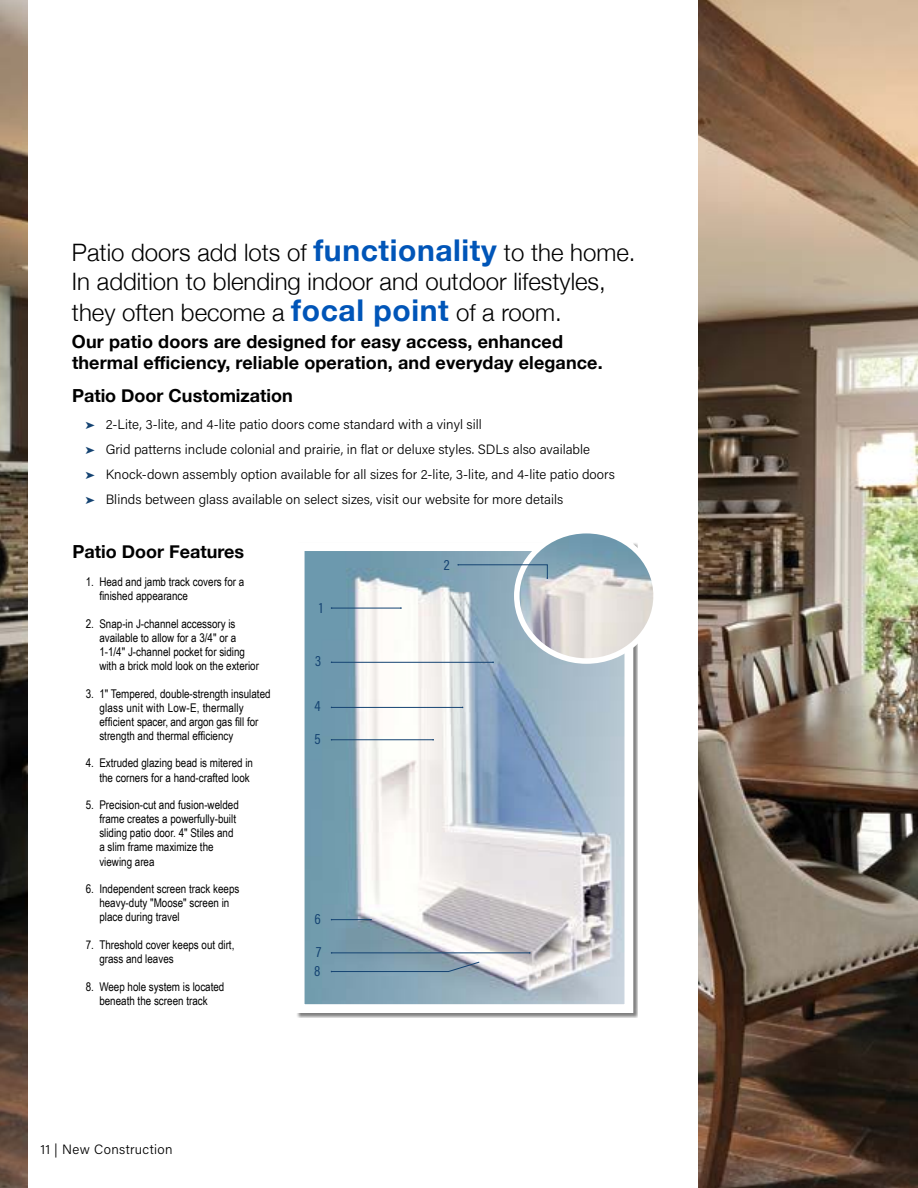
<style>
.page{position:relative;width:918px;height:1188px;background:#fff}
.page>*{position:absolute;margin:0;border:0;box-sizing:border-box;transform-origin:0 0}
.t1{font:300 24px/28.5px "Helvetica Neue";color:#000}
.t2{font:700 18px/21px "Helvetica Neue";letter-spacing:.005em;color:#000}
.t3{font:15px/18.6px "Acumin Variable Concept";color:#144372}
.t4{font:13.5px/24.8px "Acumin Variable Concept";color:#000}
.t5{font:13.5px "Acumin Variable Concept";letter-spacing:.025em;color:#000}
.t6{font:12px/14.1px "Arial Narrow";color:#000}
.s1{font-weight:700;font-size:30px;color:#0055b8}
.s2{color:#144372}
</style>
<div class="page">
<img style="left:0;top:0;width:918px;height:1188px">
<div style="left:28px;top:0;width:670px;height:1188px;background:#fff"></div>
<div style="left:296px;top:543px;width:342px;height:475px;background:#000;opacity:.5"></div>
<img style="left:306px;top:552px;width:317px;height:451px">
<div style="left:296px;top:542px;width:337px;height:471px;border:9px solid #fff"></div>
<img style="left:521px;top:535px;width:131px;height:125px">
<div style="left:514px;top:528px;width:145px;height:136px;border:6px solid #fff;border-radius:50%"></div>
<hr style="left:332px;top:608px;width:69px;height:1px;background:#144372">
<hr style="left:332px;top:740px;width:101px;height:1px;background:#144372">
<hr style="left:332px;top:707px;width:131px;height:1px;background:#144372">
<hr style="left:332px;top:662px;width:161px;height:1px;background:#144372">
<hr style="left:332px;top:919px;width:39px;height:1px;background:#144372">
<hr style="left:332px;top:953px;width:198px;height:1px;background:#144372">
<svg style="left:331px;top:962px;width:149px;height:10px"></svg>
<svg style="left:457px;top:564px;width:91px;height:15px"></svg>
<h1 class="t1" style="left:72px;top:241px;width:565px">Patio doors add lots of <span class="s1">functionality</span> to the home.<br>In addition to blending indoor and outdoor lifestyles,</h1>
<h1 class="t1" style="left:72px;top:301px;width:491px">they often become a <span class="s1">focal point</span> of a room.</h1>
<h2 class="t2" style="left:72px;top:333px;width:532px">Our patio doors are designed for easy access, enhanced thermal efficiency, reliable operation, and everyday elegance.</h2>
<h2 class="t2" style="left:72px;top:387px;width:222px">Patio Door Customization</h2>
<p class="t4" style="left:85px;top:413px;width:531px"><span class="s2">➤</span> 2-Lite, 3-lite, and 4-lite patio doors come standard with a vinyl sill<br><span class="s2">➤</span> Grid patterns include colonial and prairie, in flat or deluxe styles. SDLs also available<br><span class="s2">➤</span> Knock-down assembly option available for all sizes for 2-lite, 3-lite, and 4-lite patio doors <span class="s2">➤</span> Blinds between glass available on select sizes, visit our website for more details</p>
<h2 class="t2" style="left:72px;top:543px;width:173px">Patio Door Features</h2>
<p class="t6" style="left:99px;top:576px;width:146px;text-indent:-14px">1. Head and jamb track covers for a finished appearance</p>
<p class="t6" style="left:99px;top:618px;width:161px;text-indent:-13px">2. Snap-in J-channel accessory is available to allow for a 3/4" or a 1-1/4" J-channel pocket for siding with a brick mold look on the exterior</p>
<p class="t6" style="left:99px;top:687px;width:173px;text-indent:-14px">3. 1" Tempered, double-strength insulated glass unit with Low-E, thermally efficient spacer, and argon gas fill for strength and thermal efficiency</p>
<p class="t6" style="left:86px;top:757px;width:169px;text-align:right">4. Extruded glazing bead is mitered in the corners for a hand-crafted look</p>
<p class="t6" style="left:99px;top:799px;width:141px;text-indent:-14px">5. Precision-cut and fusion-welded frame creates a powerfully-built sliding patio door. 4" Stiles and a slim frame maximize the viewing area</p>
<p class="t6" style="left:99px;top:883px;width:142px;text-indent:-14px">6. Independent screen track keeps heavy-duty "Moose" screen in place during travel</p>
<p class="t6" style="left:99px;top:939px;width:137px;text-indent:-14px">7. Threshold cover keeps out dirt, grass and leaves</p>
<p class="t6" style="left:86px;top:981px;width:140px;text-align:center">8. Weep hole system is located beneath the screen track</p>
<p class="t3" style="left:444px;top:557px;width:7px">2</p>
<p class="t3" style="left:319px;top:599px;width:5px">1</p>
<p class="t3" style="left:315px;top:653px;width:7px">3</p>
<p class="t3" style="left:315px;top:698px;width:8px">4</p>
<p class="t3" style="left:315px;top:731px;width:8px">5</p>
<p class="t3" style="left:315px;top:910px;width:8px">6</p>
<p class="t3" style="left:314px;top:944px;width:9px">7<br>8</p>
<p class="t5" style="left:40px;top:1144px;width:134px">11 | New Construction</p>
</div>
